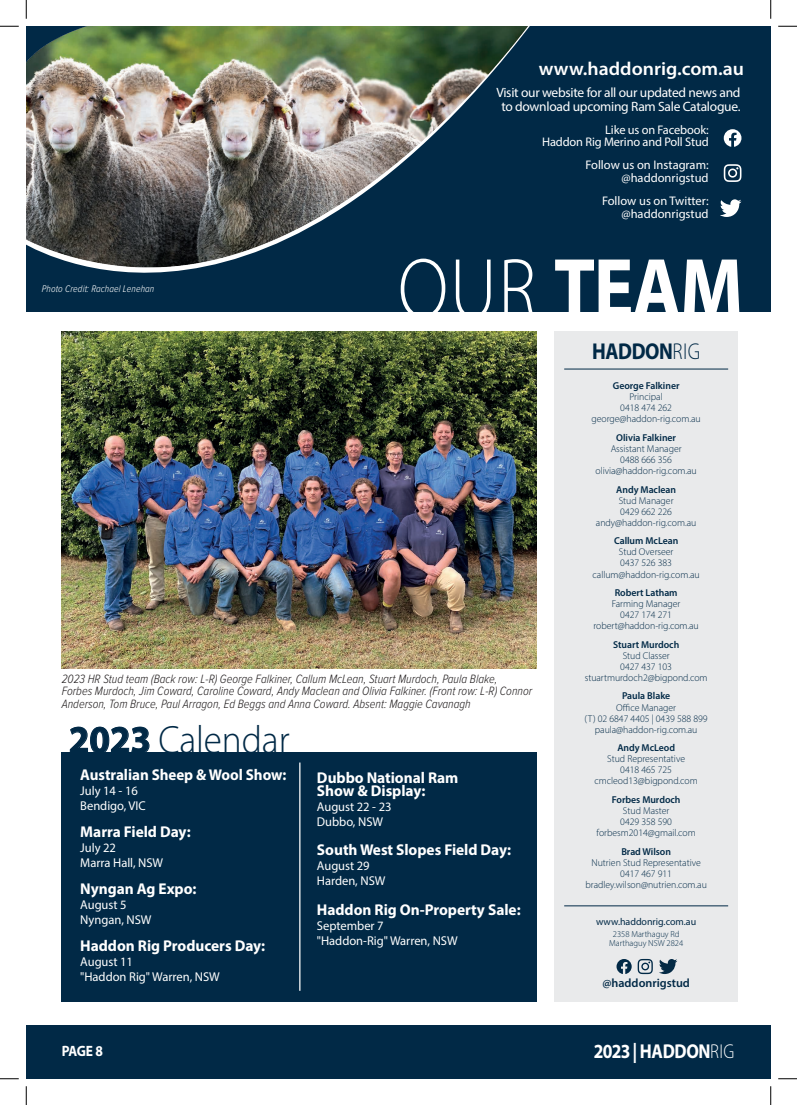
<style>
.page{position:relative;width:797px;height:1105px;background:#fff}
.page>*{position:absolute;margin:0;border:0;box-sizing:border-box;transform-origin:0 0}
.t1{font:700 86.25px "Myriad Pro";color:#fff;scale:.87 1}
.t2{font:300 39.5px "Myriad Pro";letter-spacing:-.005em;color:#012946;scale:.94 1}
.t3{font:700 23px "Myriad Pro";letter-spacing:-.02em;color:#012946;scale:.87 1}
.t4{font:700 20.12px "Myriad Pro";letter-spacing:-.02em;color:#fff;scale:.87 1}
.t5{font:600 18.75px "Myriad Pro";color:#fff;scale:1.05 1}
.t6{font:700 15.62px/13.5px "Myriad Pro";letter-spacing:-.005em;color:#fff}
.t7{font:700 15.62px "Myriad Pro";letter-spacing:-.005em;color:#fff;scale:.96 1}
.t8{font:700 15px "Myriad Pro";color:#fff;scale:.9 1}
.t9{font:13.5px/13.8px "Myriad Pro";letter-spacing:-.02em;color:#fff;text-align:center}
.t10{font:12.75px/15px "Myriad Pro";letter-spacing:-.005em;color:#fff}
.t11{font:italic 300 12.5px/12.5px "Proxima Nova Cond";color:#231f20}
.t12{font:12.5px/12.5px "Myriad Pro";color:#fff;text-align:right}
.t13{font:600 12.12px "Myriad Pro";color:#012946}
.t14{font:300 10px/11px "Myriad Pro";letter-spacing:-.005em;color:#012946;text-align:center}
.t15{font:600 10px "Myriad Pro";letter-spacing:-.005em;color:#012946}
.t16{font:italic 300 10px "Proxima Nova Cond";letter-spacing:.01em;color:#fff}
.t17{font:10px "Myriad Pro";letter-spacing:-.005em;color:#012946}
.t18{font:300 8.75px/8.9px "Myriad Pro";letter-spacing:-.005em;color:#012946;text-align:center}
.s1{font-weight:300}
.s2{font-weight:700}
</style>
<div class="page">
<div style="left:26px;top:1025px;width:744px;height:54px;background:#012946"></div>
<div style="left:26px;top:26px;width:744px;height:283px;background:#012946"></div>
<svg style="left:723px;top:129px;width:18px;height:18px"></svg>
<svg style="left:719px;top:199px;width:22px;height:18px"></svg>
<svg style="left:723px;top:164px;width:18px;height:18px"></svg>
<img style="left:62px;top:331px;width:474px;height:337px">
<div style="left:554px;top:331px;width:184px;height:671px;background:#e9eaeb"></div>
<div style="left:62px;top:752px;width:474px;height:250px;background:#012946"></div>
<hr style="left:299px;top:762px;width:1px;height:229px;background:#fff">
<hr style="left:564px;top:369px;width:164px;height:1px;background:#012946">
<hr style="left:564px;top:905px;width:164px;height:1px;background:#012946">
<svg style="left:616px;top:959px;width:15px;height:15px"></svg>
<svg style="left:637px;top:959px;width:40px;height:15px"></svg>
<img style="left:26px;top:26px;width:514px;height:243px">
<svg style="left:0;top:25px;width:19px;height:2px"></svg>
<svg style="left:778px;top:25px;width:19px;height:2px"></svg>
<svg style="left:0;top:1078px;width:19px;height:1px"></svg>
<svg style="left:778px;top:1078px;width:19px;height:1px"></svg>
<svg style="left:25px;top:0;width:2px;height:19px"></svg>
<svg style="left:25px;top:1086px;width:2px;height:19px"></svg>
<svg style="left:770px;top:0;width:1px;height:19px"></svg>
<svg style="left:770px;top:1086px;width:1px;height:19px"></svg>
<p class="t16" style="left:42px;top:281px;width:114px">Photo Credit: Rachael Lenehan</p>
<h3 class="t5" style="left:539px;top:57px;width:197px">www.haddonrig.com.au</h3>
<h3 class="t9" style="left:496px;top:85px;width:246px">Visit our website for all our updated news and to download upcoming Ram Sale Catalogue.</h3>
<p class="t12" style="left:542px;top:123px;width:168px">Like us on Facebook:<br>Haddon Rig Merino and Poll Stud</p>
<p class="t12" style="left:585px;top:159px;width:125px">Follow us on Instagram: @haddonrigstud</p>
<p class="t12" style="left:602px;top:194px;width:108px">Follow us on Twitter: @haddonrigstud</p>
<h1 class="t1" style="left:398px;top:232px;width:398px"><span class="s1">OUR</span> TEAM</h1>
<h3 class="t3" style="left:592px;top:336px;width:126px">HADDON<span class="s1">RIG</span></h3>
<p class="t11" style="left:62px;top:671px;width:472px">2023 HR Stud team (Back row: L-R) George Falkiner, Callum McLean, Stuart Murdoch, Paula Blake,<br>Forbes Murdoch, Jim Coward, Caroline Coward, Andy Maclean and Olivia Falkiner. (Front row: L-R) Connor<br>Anderson, Tom Bruce, Paul Arragon, Ed Beggs and Anna Coward. Absent: Maggie Cavanagh</p>
<h2 class="t2" style="left:69px;top:716px;width:236px"><span class="s2">2023</span> Calendar</h2>
<h3 class="t7" style="left:80px;top:765px;width:216px">Australian Sheep &amp; Wool Show:</h3>
<p class="t10" style="left:80px;top:783px;width:67px">July 14 - 16<br>Bendigo, VIC</p>
<h3 class="t6" style="left:80px;top:825px;width:112px">Marra Field Day:</h3>
<p class="t10" style="left:80px;top:840px;width:84px">July 22<br>Marra Hall, NSW</p>
<h3 class="t6" style="left:80px;top:882px;width:118px">Nyngan Ag Expo:</h3>
<p class="t10" style="left:80px;top:897px;width:73px">August 5<br>Nyngan, NSW</p>
<h3 class="t6" style="left:80px;top:938px;width:186px">Haddon Rig Producers Day:</h3>
<p class="t10" style="left:80px;top:954px;width:141px">August 11<br>"Haddon Rig" Warren, NSW</p>
<h3 class="t8" style="left:62px;top:1041px;width:47px">PAGE 8</h3>
<h3 class="t6" style="left:317px;top:770px;width:143px">Dubbo National Ram<br>Show &amp; Display:</h3>
<p class="t10" style="left:317px;top:799px;width:76px">August 22 - 23<br>Dubbo, NSW</p>
<h3 class="t6" style="left:317px;top:843px;width:196px">South West Slopes Field Day:</h3>
<p class="t10" style="left:317px;top:858px;width:70px">August 29<br>Harden, NSW</p>
<h3 class="t6" style="left:317px;top:902px;width:205px">Haddon Rig On-Property Sale:</h3>
<p class="t10" style="left:317px;top:918px;width:142px">September 7 "Haddon-Rig" Warren, NSW</p>
<p class="t15" style="left:613px;top:380px;width:68px">George Falkiner</p>
<p class="t14" style="left:591px;top:391px;width:111px">Principal<br>0418 474 262 george@haddon-rig.com.au</p>
<p class="t15" style="left:616px;top:431px;width:61px">Olivia Falkiner</p>
<p class="t14" style="left:595px;top:443px;width:103px">Assistant Manager<br>0488 666 356 olivia@haddon-rig.com.au</p>
<p class="t15" style="left:616px;top:483px;width:61px">Andy Maclean</p>
<p class="t14" style="left:596px;top:495px;width:102px">Stud Manager<br>0429 662 226 andy@haddon-rig.com.au</p>
<p class="t15" style="left:614px;top:535px;width:66px">Callum McLean</p>
<p class="t14" style="left:592px;top:546px;width:109px">Stud Overseer<br>0437 526 383 callum@haddon-rig.com.au</p>
<p class="t15" style="left:614px;top:586px;width:64px">Robert Latham</p>
<p class="t14" style="left:593px;top:598px;width:107px">Farming Manager<br>0427 174 271 robert@haddon-rig.com.au</p>
<p class="t15" style="left:613px;top:638px;width:68px">Stuart Murdoch</p>
<p class="t14" style="left:584px;top:650px;width:124px">Stud Classer<br>0427 437 103 stuartmurdoch2@bigpond.com</p>
<p class="t15" style="left:622px;top:690px;width:50px">Paula Blake</p>
<p class="t14" style="left:584px;top:702px;width:124px">Office Manager<br>(T) 02 6847 4405 | 0439 588 899 paula@haddon-rig.com.au</p>
<p class="t15" style="left:617px;top:741px;width:59px">Andy McLeod</p>
<p class="t14" style="left:594px;top:753px;width:105px">Stud Representative<br>0418 465 725 cmcleod13@bigpond.com</p>
<p class="t15" style="left:612px;top:793px;width:70px">Forbes Murdoch</p>
<p class="t14" style="left:596px;top:805px;width:101px">Stud Master<br>0429 358 590 forbesm2014@gmail.com</p>
<p class="t15" style="left:621px;top:845px;width:51px">Brad Wilson</p>
<p class="t14" style="left:585px;top:857px;width:123px">Nutrien Stud Representative<br>0417 467 911 bradley.wilson@nutrien.com.au</p>
<p class="t17" style="left:596px;top:915px;width:101px">www.haddonrig.com.au</p>
<p class="t18" style="left:609px;top:929px;width:76px">2358 Marthaguy Rd<br>Marthaguy NSW 2824</p>
<p class="t13" style="left:602px;top:975px;width:89px">@haddonrigstud</p>
<h3 class="t4" style="left:593px;top:1038px;width:163px">2023 | HADDON<span class="s1">RIG</span></h3>
</div>
